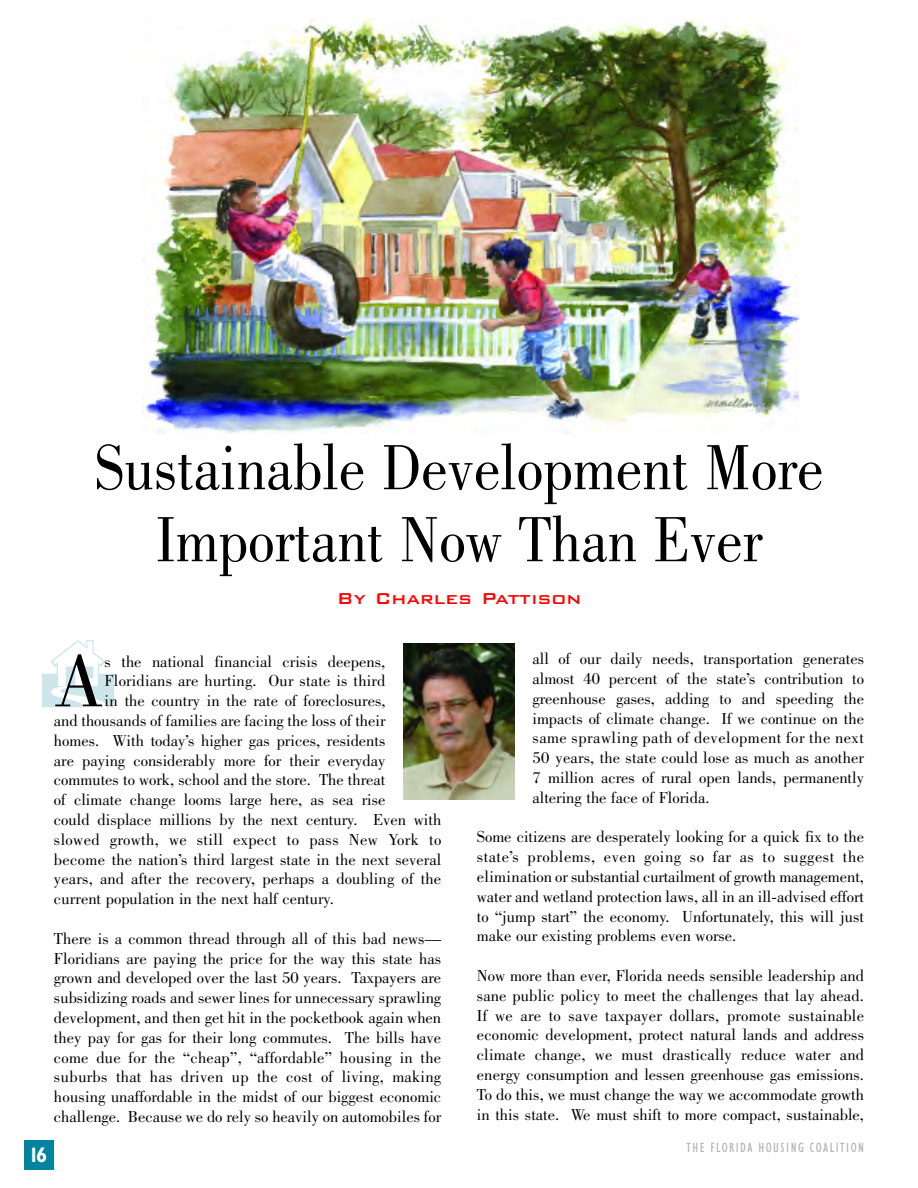
<style>
.page{position:relative;width:918px;height:1188px;background:#fff}
.page>*{position:absolute;margin:0;border:0;box-sizing:border-box;transform-origin:0 0}
.t1{font:76.8px "Bodoni";color:#000}
.t2{font:66px/72px "Bodoni";color:#000;text-align:center;scale:.9 1}
.t3{font:500 21px "Bank Gothic BT";color:#f00}
.t4{font:700 condensed 21px "Humanist 521 BT";color:#fff}
.t5{font:16.5px/19.8px "Bodoni";color:#000;text-align:justify}
.t6{font:16.5px "Bodoni";letter-spacing:.02em;color:#000}
.t7{font:condensed 13.5px "Humanist 521 BT";letter-spacing:.11em;color:#b3b3b3}
</style>
<div class="page">
<div style="left:24px;top:1140px;width:30px;height:30px;background:#00839c"></div>
<img style="left:143px;top:19px;width:656px;height:415px">
<img style="left:403px;top:643px;width:111px;height:156px">
<h2 class="t2" style="left:95px;top:438px;width:811px">Sustainable Development More<br>Important Now Than Ever</h2>
<p class="t3" style="left:337px;top:584px;width:246px">By Charles Pattison</p>
<h1 class="t1" style="left:42px;top:653px;width:73px"><sup>★</sup>A</h1>
<p class="t5" style="left:105px;top:653px;width:282px">s the national financial crisis deepens,</p>
<p class="t5" style="left:105px;top:673px;width:282px">Floridians are hurting. Our state is third</p>
<p class="t5" style="left:105px;top:692px;width:282px">in the country in the rate of foreclosures,</p>
<p class="t5" style="left:54px;top:712px;width:333px">and thousands of families are facing the loss of their</p>
<p class="t5" style="left:54px;top:732px;width:333px">homes. With today’s higher gas prices, residents</p>
<p class="t5" style="left:54px;top:752px;width:333px">are paying considerably more for their everyday</p>
<p class="t5" style="left:54px;top:772px;width:333px">commutes to work, school and the store. The threat</p>
<p class="t5" style="left:54px;top:791px;width:333px">of climate change looms large here, as sea rise</p>
<p class="t5" style="left:54px;top:811px;width:389px">could displace millions by the next century. Even with</p>
<p class="t6" style="left:54px;top:833px;width:389px">slowed growth, we still expect to pass New York to</p>
<p class="t5" style="left:54px;top:851px;width:389px">become the nation’s third largest state in the next several</p>
<p class="t5" style="left:54px;top:871px;width:389px">years, and after the recovery, perhaps a doubling of the</p>
<p class="t5" style="left:54px;top:890px;width:281px">current population in the next half century.</p>
<p class="t5" style="left:54px;top:930px;width:389px">There is a common thread through all of this bad news— Floridians are paying the price for the way this state has grown and developed over the last 50 years. Taxpayers are subsidizing roads and sewer lines for unnecessary sprawling development, and then get hit in the pocketbook again when they pay for gas for their long commutes. The bills have come due for the “cheap”, “affordable” housing in the suburbs that has driven up the cost of living, making housing unaffordable in the midst of our biggest economic challenge. Because we do rely so heavily on automobiles for</p>
<p class="t5" style="left:532px;top:650px;width:333px">all of our daily needs, transportation generates almost 40 percent of the state’s contribution to greenhouse gases, adding to and speeding the impacts of climate change. If we continue on the same sprawling path of development for the next 50 years, the state could lose as much as another 7 million acres of rural open lands, permanently altering the face of Florida.</p>
<p class="t5" style="left:477px;top:829px;width:389px">Some citizens are desperately looking for a quick fix to the state’s problems, even going so far as to suggest the elimination or substantial curtailment of growth management, water and wetland protection laws, all in an ill-advised effort to “jump start” the economy. Unfortunately, this will just make our existing problems even worse.</p>
<p class="t5" style="left:477px;top:967px;width:389px">Now more than ever, Florida needs sensible leadership and sane public policy to meet the challenges that lay ahead.<br>If we are to save taxpayer dollars, promote sustainable economic development, protect natural lands and address climate change, we must drastically reduce water and energy consumption and lessen greenhouse gas emissions.<br>To do this, we must change the way we accommodate growth in this state. We must shift to more compact, sustainable,</p>
<p class="t4" style="left:31px;top:1147px;width:18px">16</p>
<p class="t7" style="left:686px;top:1143px;width:179px">THE FLORIDA HOUSING COALITION</p>
</div>
